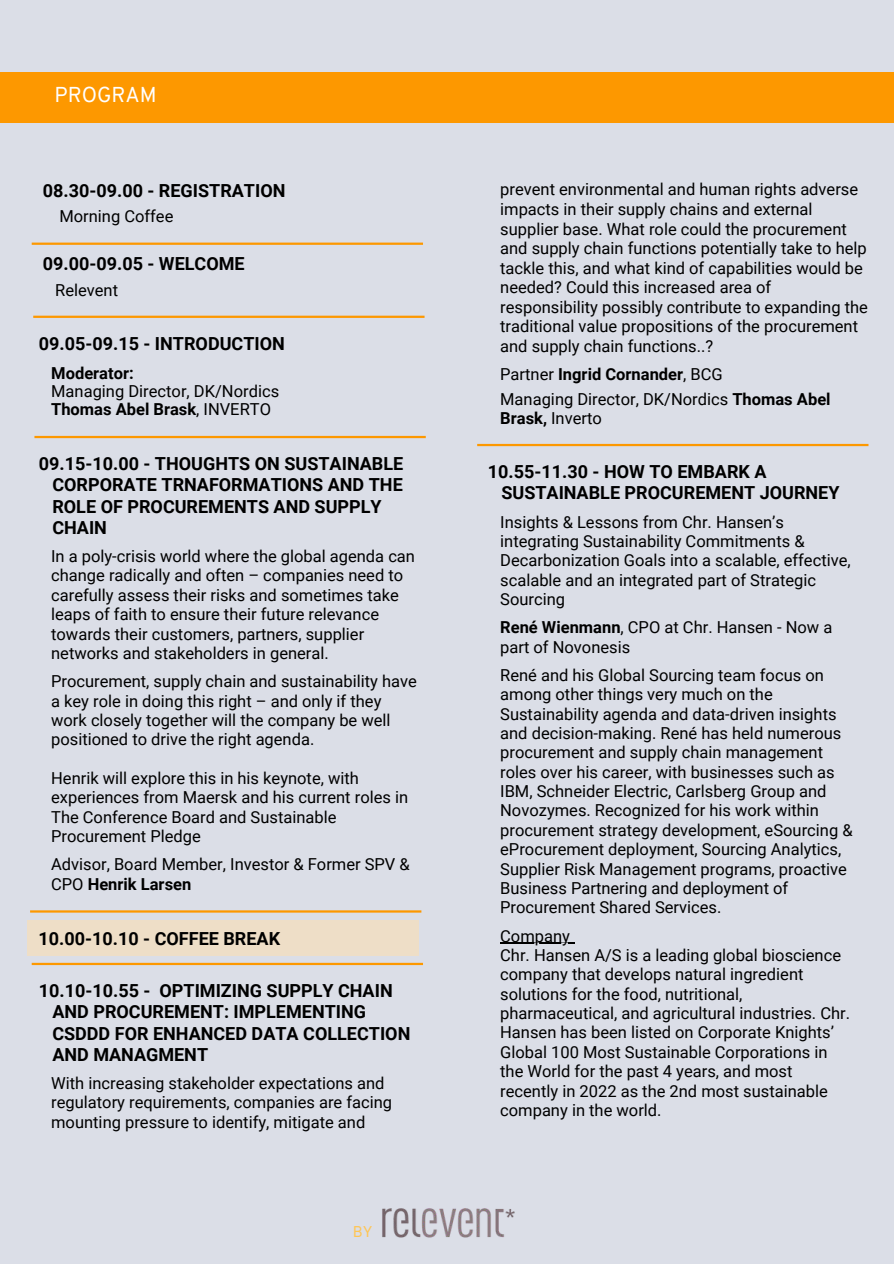
<style>
.page{position:relative;width:894px;height:1264px;background:#fff}
.page>*{position:absolute;margin:0;border:0;box-sizing:border-box;transform-origin:0 0}
.t1{font:21px "Overpass";color:#fff}
.t2{font:700 18px/21.3px "Roboto";color:#000}
.t3{font:16.5px/19.4px "Roboto";color:#000}
.t4{font:700 16.5px "Roboto";color:#000}
.t5{font:15.15px "Overpass";color:#ffc553}
.s1{font-weight:700}
</style>
<div class="page">
<div style="left:0;top:0;width:893px;height:1263px;background:#dbdee7"></div>
<img style="left:382px;top:1208px;width:133px;height:30px">
<div style="left:0;top:72px;width:893px;height:50px;background:#fd9800"></div>
<hr style="left:32px;top:242px;width:391px;height:3px;background:#fd9800">
<hr style="left:33px;top:316px;width:391px;height:2px;background:#fd9800">
<hr style="left:34px;top:436px;width:391px;height:2px;background:#fd9800">
<hr style="left:500px;top:942px;width:70px;height:2px;background:#000">
<hr style="left:477px;top:444px;width:391px;height:2px;background:#fd9800">
<hr style="left:30px;top:910px;width:391px;height:2px;background:#fd9800">
<hr style="left:32px;top:962px;width:391px;height:3px;background:#fd9800">
<div style="left:27px;top:919px;width:391px;height:36px;background:#eedec7"></div>
<p class="t1" style="left:55px;top:79px;width:104px">PROGRAM</p>
<p class="t2" style="left:43px;top:179px;width:244px">08.30-09.00 - REGISTRATION</p>
<p class="t3" style="left:59px;top:206px;width:116px">Morning Coffee</p>
<p class="t2" style="left:43px;top:252px;width:203px">09.00-09.05 - WELCOME</p>
<p class="t3" style="left:55px;top:279px;width:64px">Relevent</p>
<p class="t2" style="left:39px;top:332px;width:247px">09.05-09.15 - INTRODUCTION</p>
<p class="t4" style="left:51px;top:361px;width:84px">Moderator:</p>
<p class="t3" style="left:51px;top:381px;width:229px;line-height:18.1px">Managing Director, DK/Nordics<br><span class="s1">Thomas Abel Brask</span>, INVERTO</p>
<p class="t2" style="left:52px;top:452px;width:352px;text-indent:-13px">09.15-10.00 - THOUGHTS ON SUSTAINABLE<br>CORPORATE TRNAFORMATIONS AND THE<br>ROLE OF PROCUREMENTS AND SUPPLY<br>CHAIN</p>
<p class="t3" style="left:51px;top:546px;width:365px">In a poly-crisis world where the global agenda can change radically and often – companies need to carefully assess their risks and sometimes take leaps of faith to ensure their future relevance towards their customers, partners, supplier networks and stakeholders in general.</p>
<p class="t3" style="left:51px;top:671px;width:367px">Procurement, supply chain and sustainability have a key role in doing this right – and only if they work closely together will the company be well positioned to drive the right agenda.</p>
<p class="t3" style="left:51px;top:768px;width:358px">Henrik will explore this in his keynote, with experiences from Maersk and his current roles in The Conference Board and Sustainable Procurement Pledge</p>
<p class="t3" style="left:51px;top:854px;width:360px">Advisor, Board Member, Investor &amp; Former SPV &amp;<br>CPO <span class="s1">Henrik Larsen</span></p>
<p class="t2" style="left:39px;top:927px;width:243px">10.00-10.10 - COFFEE BREAK</p>
<p class="t2" style="left:52px;top:979px;width:359px;text-indent:-13px">10.10-10.55 - OPTIMIZING SUPPLY CHAIN<br>AND PROCUREMENT: IMPLEMENTING<br>CSDDD FOR ENHANCED DATA COLLECTION<br>AND MANAGMENT</p>
<p class="t3" style="left:51px;top:1072px;width:342px">With increasing stakeholder expectations and regulatory requirements, companies are facing mounting pressure to identify, mitigate and</p>
<p class="t5" style="left:353px;top:1221px;width:21px">BY</p>
<p class="t3" style="left:500px;top:179px;width:369px">prevent environmental and human rights adverse impacts in their supply chains and external supplier base. What role could the procurement and supply chain functions potentially take to help tackle this, and what kind of capabilities would be needed? Could this increased area of responsibility possibly contribute to expanding the traditional value propositions of the procurement and supply chain functions..?</p>
<p class="t3" style="left:500px;top:361px;width:332px;line-height:24.8px">Partner <span class="s1">Ingrid Cornander</span>, BCG<br>Managing Director, DK/Nordics <span class="s1">Thomas Abel</span></p>
<p class="t3" style="left:500px;top:408px;width:103px"><span class="s1">Brask,</span> Inverto</p>
<p class="t2" style="left:501px;top:460px;width:339px;text-indent:-13px">10.55-11.30 - HOW TO EMBARK A<br>SUSTAINABLE PROCUREMENT JOURNEY</p>
<p class="t3" style="left:500px;top:511px;width:352px">Insights &amp; Lessons from Chr. Hansen’s integrating Sustainability Commitments &amp; Decarbonization Goals into a scalable, effective, scalable and an integrated part of Strategic Sourcing</p>
<p class="t3" style="left:500px;top:617px;width:333px"><span class="s1">René Wienmann</span>, CPO at Chr. Hansen - Now a part of Novonesis</p>
<p class="t3" style="left:500px;top:664px;width:354px">René and his Global Sourcing team focus on among other things very much on the Sustainability agenda and data-driven insights and decision-making. René has held numerous procurement and supply chain management roles over his career, with businesses such as IBM, Schneider Electric, Carlsberg Group and Novozymes. Recognized for his work within procurement strategy development, eSourcing &amp; eProcurement deployment, Sourcing Analytics, Supplier Risk Management programs, proactive Business Partnering and deployment of Procurement Shared Services.</p>
<p class="t3" style="left:500px;top:925px;width:351px">Company<br>Chr. Hansen A/S is a leading global bioscience company that develops natural ingredient solutions for the food, nutritional, pharmaceutical, and agricultural industries. Chr.<br>Hansen has been listed on Corporate Knights’ Global 100 Most Sustainable Corporations in the World for the past 4 years, and most recently in 2022 as the 2nd most sustainable company in the world.</p>
</div>
